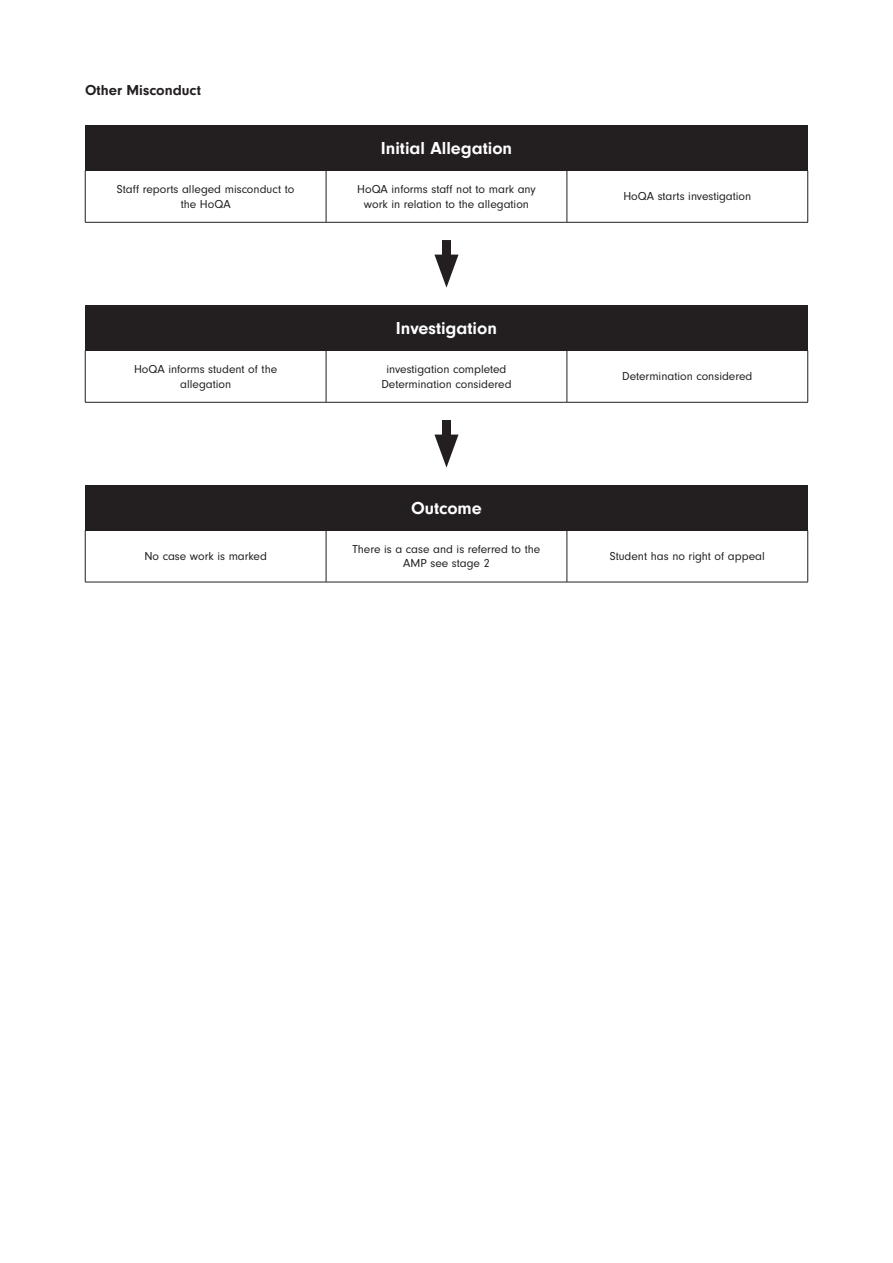
<style>
.page{position:relative;width:893px;height:1263px;background:#fff}
.page>*{position:absolute;margin:0;border:0;box-sizing:border-box;transform-origin:0 0}
.t1{font:700 18px "Neuzeit Gro";color:#fff}
.t2{font:700 15px "Neuzeit Gro";color:#231f20}
.t3{font:12px "Neuzeit Gro";color:#231f20}
</style>
<div class="page">
<div style="left:85px;top:125px;width:723px;height:45px;background:#231f20"></div>
<hr style="left:85px;top:170px;width:241px;height:1px;background:#231f20">
<hr style="left:85px;top:171px;width:1px;height:51px;background:#231f20">
<hr style="left:326px;top:170px;width:241px;height:1px;background:#231f20">
<hr style="left:326px;top:171px;width:1px;height:51px;background:#231f20">
<hr style="left:567px;top:170px;width:241px;height:1px;background:#231f20">
<hr style="left:567px;top:171px;width:1px;height:51px;background:#231f20">
<hr style="left:807px;top:171px;width:1px;height:51px;background:#231f20">
<hr style="left:85px;top:222px;width:241px;height:1px;background:#231f20">
<hr style="left:326px;top:222px;width:241px;height:1px;background:#231f20">
<hr style="left:567px;top:222px;width:241px;height:1px;background:#231f20">
<div style="left:85px;top:305px;width:723px;height:45px;background:#231f20"></div>
<hr style="left:85px;top:350px;width:241px;height:1px;background:#231f20">
<hr style="left:85px;top:351px;width:1px;height:51px;background:#231f20">
<hr style="left:326px;top:350px;width:241px;height:1px;background:#231f20">
<hr style="left:326px;top:351px;width:1px;height:51px;background:#231f20">
<hr style="left:567px;top:350px;width:241px;height:1px;background:#231f20">
<hr style="left:567px;top:351px;width:1px;height:51px;background:#231f20">
<hr style="left:807px;top:351px;width:1px;height:51px;background:#231f20">
<hr style="left:85px;top:402px;width:241px;height:1px;background:#231f20">
<hr style="left:326px;top:402px;width:241px;height:1px;background:#231f20">
<hr style="left:567px;top:402px;width:241px;height:1px;background:#231f20">
<div style="left:85px;top:485px;width:723px;height:45px;background:#231f20"></div>
<hr style="left:85px;top:530px;width:241px;height:1px;background:#231f20">
<hr style="left:85px;top:530px;width:1px;height:52px;background:#231f20">
<hr style="left:326px;top:530px;width:241px;height:1px;background:#231f20">
<hr style="left:326px;top:530px;width:1px;height:52px;background:#231f20">
<hr style="left:567px;top:530px;width:241px;height:1px;background:#231f20">
<hr style="left:567px;top:530px;width:1px;height:52px;background:#231f20">
<hr style="left:807px;top:530px;width:1px;height:52px;background:#231f20">
<hr style="left:85px;top:582px;width:241px;height:1px;background:#231f20">
<hr style="left:326px;top:582px;width:241px;height:1px;background:#231f20">
<hr style="left:567px;top:582px;width:241px;height:1px;background:#231f20">
<div style="left:442px;top:240px;width:9px;height:28px;background:#231f20"></div>
<svg style="left:434px;top:255px;width:24px;height:33px"></svg>
<div style="left:442px;top:420px;width:9px;height:28px;background:#231f20"></div>
<svg style="left:434px;top:435px;width:24px;height:33px"></svg>
<p class="t2" style="left:85px;top:82px;width:118px">Other Misconduct</p>
<p class="t1" style="left:381px;top:138px;width:133px">Initial Allegation</p>
<p class="t3" style="left:117px;top:183px;width:179px">Staff reports alleged misconduct to</p>
<p class="t3" style="left:181px;top:197px;width:51px">the HoQA</p>
<p class="t3" style="left:357px;top:183px;width:180px">HoQA informs staff not to mark any</p>
<p class="t3" style="left:364px;top:197px;width:167px">work in relation to the allegation</p>
<p class="t3" style="left:623px;top:190px;width:129px">HoQA starts investigation</p>
<p class="t1" style="left:396px;top:318px;width:102px">Investigation</p>
<p class="t3" style="left:134px;top:363px;width:145px">HoQA informs student of the</p>
<p class="t3" style="left:180px;top:377px;width:53px">allegation</p>
<p class="t3" style="left:386px;top:363px;width:122px">investigation completed</p>
<p class="t3" style="left:381px;top:377px;width:132px">Determination considered</p>
<p class="t3" style="left:622px;top:370px;width:132px">Determination considered</p>
<p class="t1" style="left:411px;top:498px;width:72px">Outcome</p>
<p class="t3" style="left:144px;top:550px;width:124px">No case work is marked</p>
<p class="t3" style="left:353px;top:542px;width:189px">There is a case and is referred to the</p>
<p class="t3" style="left:403px;top:557px;width:88px">AMP see stage 2</p>
<p class="t3" style="left:610px;top:550px;width:156px">Student has no right of appeal</p>
</div>
